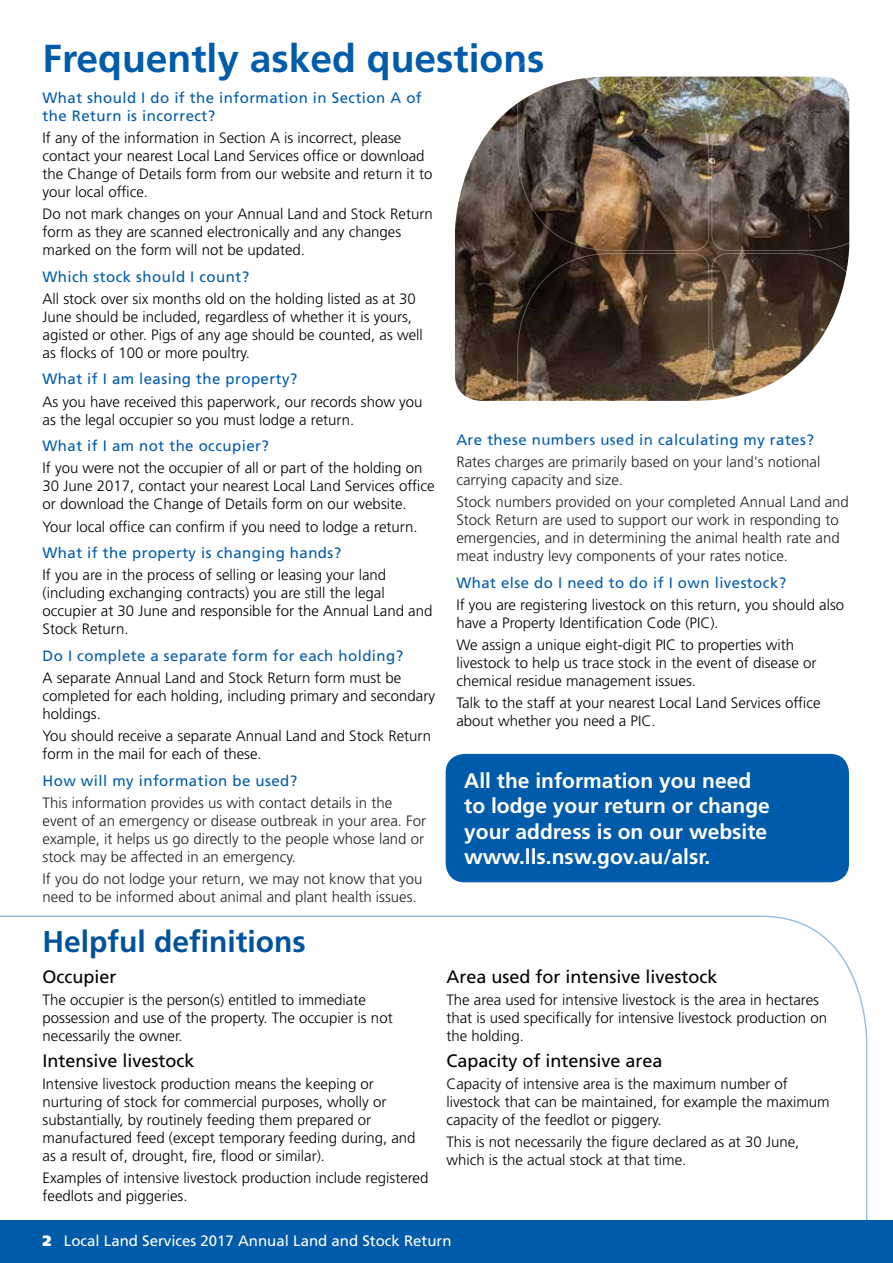
<style>
.page{position:relative;width:893px;height:1263px;background:#fff}
.page>*{position:absolute;margin:0;border:0;box-sizing:border-box;transform-origin:0 0}
.t1{font:700 39px "Frutiger LT Std";color:#005baa}
.t2{font:700 30px "Frutiger LT Std";color:#00529b}
.t3{font:700 21px/25.2px "Frutiger LT Std";color:#fff}
.t4{font:18px "Frutiger LT Std";color:#000}
.t5{font:300 15px/18px "Frutiger LT Std";color:#000}
.t6{font:300 15px/18px "Frutiger LT Std";color:#222}
.t7{font:15px/18px "Frutiger LT Std";letter-spacing:.03em;color:#005baa}
.t8{font:15px "Frutiger LT Std";color:#fff}
.s1{font-weight:900}
</style>
<div class="page">
<div style="left:0;top:1220px;width:893px;height:43px;background:#005baa"></div>
<svg style="left:0;top:915px;width:868px;height:305px"></svg>
<div style="left:446px;top:755px;width:402px;height:126px;background:#005baa;border-radius:18px"></div>
<div style="left:446px;top:754px;width:403px;height:128px;border:2px solid #005baa;border-radius:18px"></div>
<img style="left:455px;top:103px;width:62px;height:298px">
<img style="left:517px;top:76px;width:333px;height:325px">
<h1 class="t1" style="left:43px;top:35px;width:504px">Frequently asked questions</h1>
<p class="t7" style="left:43px;top:88px;width:381px">What should I do if the information in Section A of the Return is incorrect?</p>
<p class="t5" style="left:43px;top:129px;width:391px">If any of the information in Section A is incorrect, please contact your nearest Local Land Services office or download the Change of Details form from our website and return it to your local office.</p>
<p class="t5" style="left:43px;top:205px;width:392px">Do not mark changes on your Annual Land and Stock Return form as they are scanned electronically and any changes marked on the form will not be updated.</p>
<p class="t7" style="left:43px;top:267px;width:208px">Which stock should I count?</p>
<p class="t5" style="left:43px;top:290px;width:382px">All stock over six months old on the holding listed as at 30<br>June should be included, regardless of whether it is yours, agisted or other. Pigs of any age should be counted, as well as flocks of 100 or more poultry.</p>
<p class="t7" style="left:43px;top:370px;width:256px">What if I am leasing the property?</p>
<p class="t5" style="left:43px;top:393px;width:382px">As you have received this paperwork, our records show you as the legal occupier so you must lodge a return.</p>
<p class="t7" style="left:43px;top:437px;width:228px">What if I am not the occupier?</p>
<p class="t5" style="left:43px;top:459px;width:394px">If you were not the occupier of all or part of the holding on<br>30 June 2017, contact your nearest Local Land Services office or download the Change of Details form on our website.</p>
<p class="t5" style="left:43px;top:518px;width:377px">Your local office can confirm if you need to lodge a return.</p>
<p class="t7" style="left:43px;top:544px;width:300px">What if the property is changing hands?</p>
<p class="t5" style="left:43px;top:566px;width:391px">If you are in the process of selling or leasing your land (including exchanging contracts) you are still the legal occupier at 30 June and responsible for the Annual Land and Stock Return.</p>
<p class="t7" style="left:43px;top:647px;width:362px">Do I complete a separate form for each holding?</p>
<p class="t5" style="left:43px;top:669px;width:394px">A separate Annual Land and Stock Return form must be completed for each holding, including primary and secondary holdings.</p>
<p class="t5" style="left:43px;top:727px;width:390px">You should receive a separate Annual Land and Stock Return form in the mail for each of these.</p>
<p class="t7" style="left:43px;top:772px;width:256px">How will my information be used?</p>
<p class="t6" style="left:43px;top:794px;width:385px">This information provides us with contact details in the event of an emergency or disease outbreak in your area. For example, it helps us go directly to the people whose land or stock may be affected in an emergency.</p>
<p class="t6" style="left:43px;top:870px;width:382px">If you do not lodge your return, we may not know that you need to be informed about animal and plant health issues.</p>
<p class="t7" style="left:456px;top:430px;width:359px">Are these numbers used in calculating my rates?</p>
<p class="t6" style="left:456px;top:453px;width:365px">Rates charges are primarily based on your land's notional carrying capacity and size.</p>
<p class="t6" style="left:456px;top:493px;width:394px">Stock numbers provided on your completed Annual Land and Stock Return are used to support our work in responding to emergencies, and in determining the animal health rate and meat industry levy components of your rates notice.</p>
<p class="t7" style="left:456px;top:573px;width:331px">What else do I need to do if I own livestock?</p>
<p class="t5" style="left:456px;top:596px;width:389px">If you are registering livestock on this return, you should also have a Property Identification Code (PIC).</p>
<p class="t5" style="left:456px;top:636px;width:362px">We assign a unique eight-digit PIC to properties with livestock to help us trace stock in the event of disease or chemical residue management issues.</p>
<p class="t5" style="left:456px;top:694px;width:366px">Talk to the staff at your nearest Local Land Services office about whether you need a PIC.</p>
<h3 class="t3" style="left:464px;top:768px;width:307px">All the information you need to lodge your return or change your address is on our website www.lls.nsw.gov.au/alsr.</h3>
<h2 class="t2" style="left:43px;top:924px;width:265px">Helpful definitions</h2>
<p class="t4" style="left:43px;top:966px;width:75px">Occupier</p>
<p class="t5" style="left:43px;top:991px;width:352px">The occupier is the person(s) entitled to immediate possession and use of the property. The occupier is not necessarily the owner.</p>
<p class="t4" style="left:43px;top:1050px;width:154px">Intensive livestock</p>
<p class="t5" style="left:43px;top:1075px;width:375px">Intensive livestock production means the keeping or nurturing of stock for commercial purposes, wholly or substantially, by routinely feeding them prepared or manufactured feed (except temporary feeding during, and as a result of, drought, fire, flood or similar).</p>
<p class="t5" style="left:43px;top:1169px;width:387px">Examples of intensive livestock production include registered feedlots and piggeries.</p>
<p class="t4" style="left:446px;top:966px;width:273px">Area used for intensive livestock</p>
<p class="t5" style="left:446px;top:991px;width:382px">The area used for intensive livestock is the area in hectares that is used specifically for intensive livestock production on the holding.</p>
<p class="t4" style="left:446px;top:1050px;width:218px">Capacity of intensive area</p>
<p class="t5" style="left:446px;top:1075px;width:385px">Capacity of intensive area is the maximum number of livestock that can be maintained, for example the maximum capacity of the feedlot or piggery.</p>
<p class="t5" style="left:446px;top:1133px;width:354px">This is not necessarily the figure declared as at 30 June, which is the actual stock at that time.</p>
<p class="t8" style="left:43px;top:1231px;width:410px"><span class="s1">2</span> Local Land Services 2017 Annual Land and Stock Return</p>
</div>
